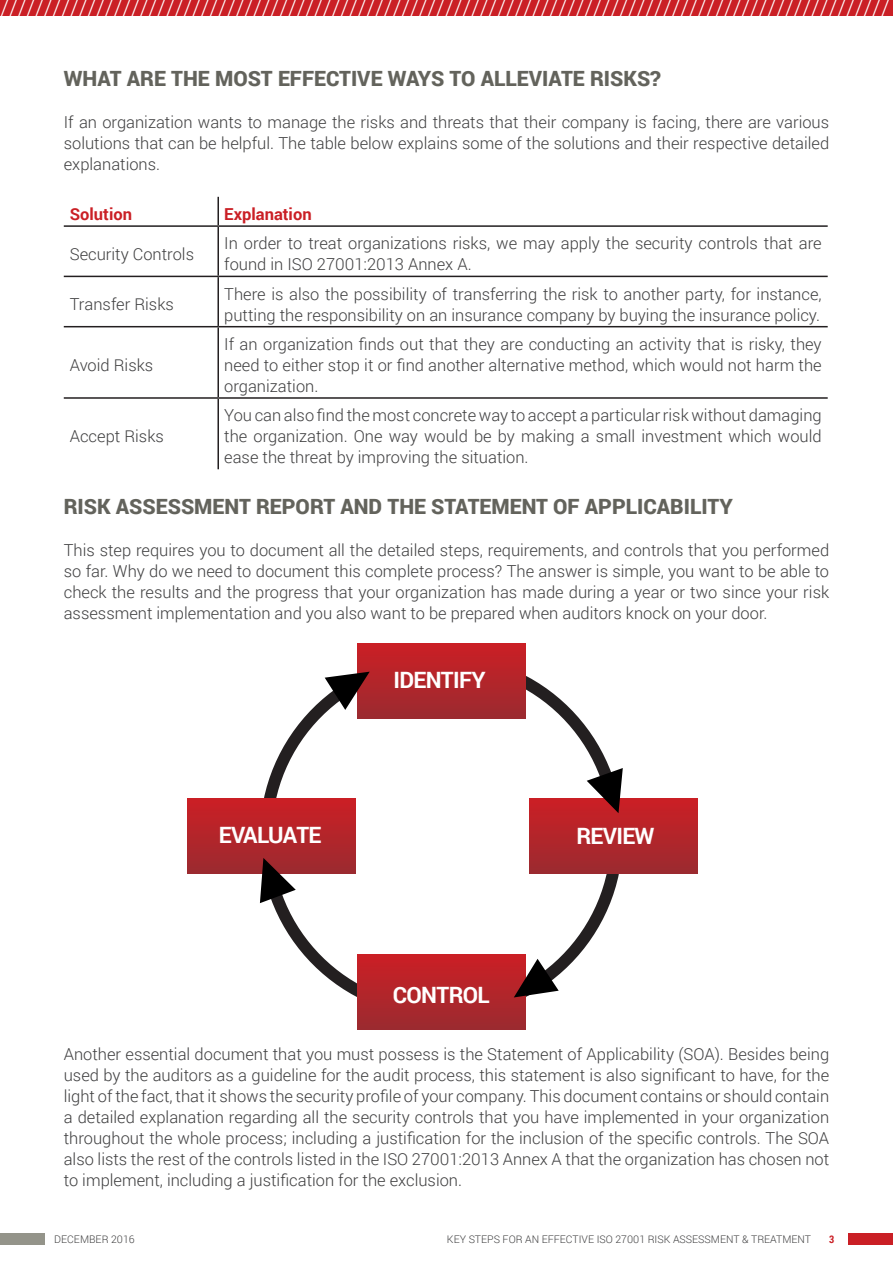
<style>
.page{position:relative;width:893px;height:1263px;background:#fff}
.page>*{position:absolute;margin:0;border:0;box-sizing:border-box;transform-origin:0 0}
.t1{font:300 22.5px "Roboto";color:#fff}
.t2{font:700 22.5px "Roboto";letter-spacing:-.03em;color:#fff}
.New_bullet{font:900 21px "Roboto";color:#63635c}
.New_bullet-2{font:300 16.5px/21px "Roboto";color:#3e3e3f;text-align:justify}
.New_bullet-3{font:700 16.5px "Roboto";color:#ca1f25}
.t3{font:300 10.5px "Roboto";color:#3e3e3f}
.t4{font:700 10.5px "Roboto Condensed";color:#ca1f25}
</style>
<div class="page">
<hr style="left:217px;top:197px;width:2px;height:28px;background:#231f20">
<hr style="left:64px;top:225px;width:154px;height:2px;background:#231f20">
<hr style="left:218px;top:225px;width:610px;height:2px;background:#231f20">
<hr style="left:217px;top:227px;width:2px;height:49px;background:#231f20">
<hr style="left:64px;top:276px;width:154px;height:1px;background:#231f20">
<hr style="left:218px;top:276px;width:610px;height:1px;background:#231f20">
<hr style="left:217px;top:277px;width:2px;height:49px;background:#231f20">
<hr style="left:64px;top:326px;width:154px;height:1px;background:#231f20">
<hr style="left:218px;top:326px;width:610px;height:1px;background:#231f20">
<hr style="left:217px;top:327px;width:2px;height:70px;background:#231f20">
<hr style="left:64px;top:397px;width:154px;height:2px;background:#231f20">
<hr style="left:218px;top:397px;width:610px;height:2px;background:#231f20">
<hr style="left:217px;top:399px;width:2px;height:70px;background:#231f20">
<div style="left:849px;top:1233px;width:44px;height:12px;background:#ca1f25"></div>
<div style="left:0;top:0;width:893px;height:16px;background:#ca1f25"></div>
<div style="left:0;top:1233px;width:44px;height:12px;background:#94948a"></div>
<div style="left:357px;top:643px;width:168px;height:76px;background:linear-gradient(to bottom,#cc1f25,#9b2b30)"></div>
<div style="left:357px;top:955px;width:168px;height:75px;background:linear-gradient(to bottom,#cb1f25,#9b2b30)"></div>
<div style="left:529px;top:799px;width:168px;height:75px;background:linear-gradient(to bottom,#cb1f25,#9b2b30)"></div>
<div style="left:187px;top:799px;width:168px;height:75px;background:linear-gradient(to bottom,#cb1f25,#9b2b30)"></div>
<svg style="left:325px;top:672px;width:45px;height:38px"></svg>
<svg style="left:260px;top:858px;width:36px;height:45px"></svg>
<svg style="left:514px;top:959px;width:45px;height:38px"></svg>
<svg style="left:587px;top:768px;width:36px;height:45px"></svg>
<p class="t1" style="left:0;top:-7px;width:891px">//////////////////////////////////////////////////////////////////////////////////////////////////////</p>
<p class="New_bullet" style="left:64px;top:63px;width:599px">WHAT ARE THE MOST EFFECTIVE WAYS TO ALLEVIATE RISKS?</p>
<p class="New_bullet-2" style="left:64px;top:111px;width:767px">If an organization wants to manage the risks and threats that their company is facing, there are various solutions that can be helpful. The table below explains some of the solutions and their respective detailed explanations.</p>
<p class="New_bullet-3" style="left:70px;top:203px;width:64px">Solution</p>
<p class="New_bullet-3" style="left:224px;top:203px;width:89px">Explanation</p>
<p class="New_bullet-2" style="left:70px;top:243px;width:126px">Security Controls</p>
<p class="New_bullet-2" style="left:224px;top:232px;width:599px">In order to treat organizations risks, we may apply the security controls that are found in ISO 27001:2013 Annex A.</p>
<p class="New_bullet-2" style="left:70px;top:293px;width:106px">Transfer Risks</p>
<p class="New_bullet-2" style="left:224px;top:283px;width:599px">There is also the possibility of transferring the risk to another party, for instance, putting the responsibility on an insurance company by buying the insurance policy.</p>
<p class="New_bullet-2" style="left:70px;top:354px;width:85px">Avoid Risks</p>
<p class="New_bullet-2" style="left:224px;top:333px;width:599px">If an organization finds out that they are conducting an activity that is risky, they need to either stop it or find another alternative method, which would not harm the organization.</p>
<p class="New_bullet-2" style="left:224px;top:404px;width:599px">You can also find the most concrete way to accept a particular risk without damaging the organization. One way would be by making a small investment which would ease the threat by improving the situation.</p>
<p class="New_bullet" style="left:64px;top:492px;width:670px">RISK ASSESSMENT REPORT AND THE STATEMENT OF APPLICABILITY</p>
<p class="New_bullet-2" style="left:64px;top:539px;width:767px">This step requires you to document all the detailed steps, requirements, and controls that you performed so far. Why do we need to document this complete process? The answer is simple, you want to be able to check the results and the progress that your organization has made during a year or two since your risk assessment implementation and you also want to be prepared when auditors knock on your door.</p>
<p class="New_bullet-2" style="left:70px;top:425px;width:96px">Accept Risks</p>
<p class="t2" style="left:219px;top:819px;width:104px">EVALUATE</p>
<p class="t2" style="left:393px;top:664px;width:94px">IDENTIFY</p>
<p class="t2" style="left:393px;top:979px;width:98px">CONTROL</p>
<p class="t2" style="left:576px;top:820px;width:80px">REVIEW</p>
<p class="New_bullet-2" style="left:64px;top:1043px;width:767px">Another essential document that you must possess is the Statement of Applicability (SOA). Besides being used by the auditors as a guideline for the audit process, this statement is also significant to have, for the light of the fact, that it shows the security profile of your company. This document contains or should contain a detailed explanation regarding all the security controls that you have implemented in your organization throughout the whole process; including a justification for the inclusion of the specific controls. The SOA also lists the rest of the controls listed in the ISO 27001:2013 Annex A that the organization has chosen not to implement, including a justification for the exclusion.</p>
<p class="t3" style="left:54px;top:1232px;width:82px">DECEMBER 2016</p>
<p class="t3" style="left:447px;top:1232px;width:366px">KEY STEPS FOR AN EFFECTIVE ISO 27001 RISK ASSESSMENT &amp; TREATMENT</p>
<p class="t4" style="left:829px;top:1232px;width:7px">3</p>
</div>
